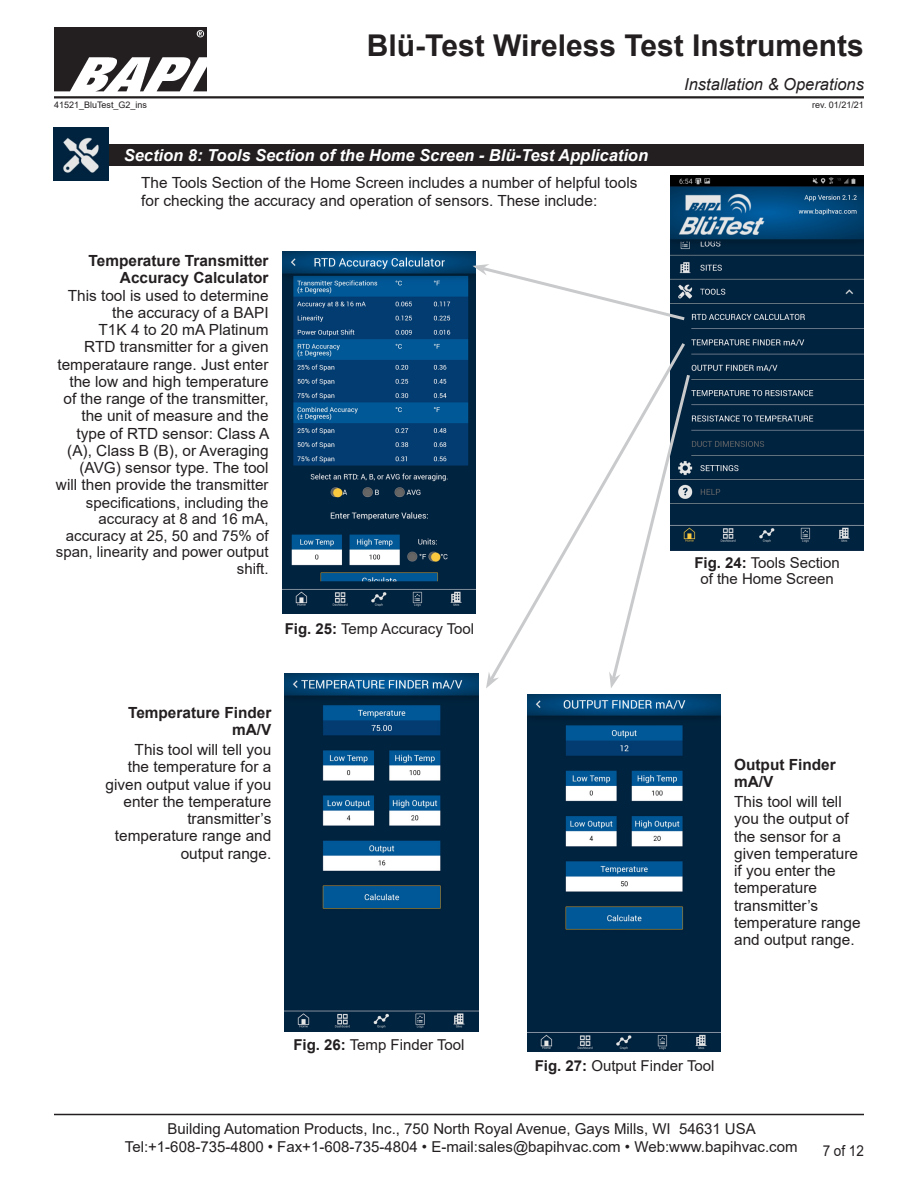
<style>
.page{position:relative;width:918px;height:1188px;background:#fff}
.page>*{position:absolute;margin:0;border:0;box-sizing:border-box;transform-origin:0 0}
.t1{font:700 30px "Arial";color:#231f20}
.Datasheet_Section_Ti{font:italic 700 16.5px "Arial";color:#fff}
.t2{font:italic 16.5px "Arial";color:#231f20}
.t3{font:15.3px/17.2px "Arial";color:#231f20;text-align:right}
.t4{font:700 15.3px/17.2px "Arial";color:#231f20;text-align:right}
.t5{font:15px/16.5px "Arial";color:#231f20;text-align:center}
.t6{font:15px "Arial";color:#231f20;scale:.9 1}
.t7{font:9px "Arial";color:#231f20}
.s1{font-size:15px}
.s2{font-weight:700}
</style>
<div class="page">
<img style="left:54px;top:27px;width:152px;height:64px">
<hr style="left:54px;top:96px;width:810px;height:2px;background:#231f20">
<hr style="left:54px;top:1114px;width:810px;height:1px;background:#231f20">
<div style="left:54px;top:144px;width:810px;height:22px;background:#231f20"></div>
<img style="left:671px;top:176px;width:193px;height:374px">
<img style="left:282px;top:252px;width:193px;height:362px">
<img style="left:285px;top:674px;width:193px;height:357px">
<img style="left:527px;top:694px;width:194px;height:358px">
<svg style="left:472px;top:264px;width:216px;height:58px"></svg>
<svg style="left:494px;top:340px;width:194px;height:332px"></svg>
<svg style="left:486px;top:672px;width:13px;height:16px"></svg>
<svg style="left:609px;top:372px;width:83px;height:316px"></svg>
<img style="left:54px;top:128px;width:54px;height:53px">
<h1 class="t1" style="left:367px;top:24px;width:499px">Blü-Test Wireless Test Instruments</h1>
<p class="t2" style="left:684px;top:74px;width:181px">Installation &amp; Operations</p>
<p class="t7" style="left:54px;top:99px;width:95px">41521_BluTest_G2_ins</p>
<p class="t7" style="left:812px;top:99px;width:53px">rev. 01/21/21</p>
<p class="Datasheet_Section_Ti" style="left:124px;top:144px;width:526px">Section 8: Tools Section of the Home Screen - Blü-Test Application</p>
<p class="t3" style="left:141px;top:174px;width:498px;text-align:left">The Tools Section of the Home Screen includes a number of helpful tools for checking the accuracy and operation of sensors. These include:</p>
<p class="t4" style="left:89px;top:252px;width:181px">Temperature Transmitter<br>Accuracy Calculator</p>
<p class="t3" style="left:56px;top:287px;width:215px">This tool is used to determine the accuracy of a BAPI<br>T1K 4 to 20 mA Platinum<br>RTD transmitter for a given temperataure range. Just enter the low and high temperature of the range of the transmitter, the unit of measure and the type of RTD sensor: Class A (A), Class B (B), or Averaging (AVG) sensor type. The tool will then provide the transmitte<span class="s1">r</span></p>
<p class="t5" style="left:56px;top:494px;width:214px;text-align:right">specifications, including the accuracy at 8 and 16 mA, accuracy at 25, 50 and 75% of span, linearity and power output shift.</p>
<p class="t5" style="left:285px;top:620px;width:191px"><span class="s2">Fig. 25:</span> Temp Accuracy Tool</p>
<p class="t4" style="left:128px;top:704px;width:145px">Temperature Finder mA/V</p>
<p class="t3" style="left:106px;top:741px;width:167px">This tool will tell you<br>the temperature for a given output value if you enter the temperature transmitter’s temperature range and output range.</p>
<p class="t5" style="left:293px;top:1036px;width:173px"><span class="s2">Fig. 26:</span> Temp Finder Tool</p>
<p class="t5" style="left:694px;top:554px;width:147px"><span class="s2">Fig. 24:</span> Tools Section of the Home Screen</p>
<p class="t4" style="left:734px;top:756px;width:103px;text-align:left">Output Finder mA/V</p>
<p class="t3" style="left:734px;top:793px;width:128px;text-align:left">This tool will tell you the output of the sensor for a given temperature if you enter the temperature transmitter’s temperature range and output range.</p>
<p class="t5" style="left:535px;top:1057px;width:181px"><span class="s2">Fig. 27:</span> Output Finder Tool</p>
<p class="t5" style="left:125px;top:1119px;width:674px;line-height:18px">Building Automation Products, Inc., 750 North Royal Avenue, Gays Mills, WI 54631 USA<br>Tel:+1-608-735-4800 • Fax+1-608-735-4804 • E-mail:sales@bapihvac.com • Web:www.bapihvac.com</p>
<p class="t6" style="left:823px;top:1141px;width:47px">7 of 12</p>
</div>
